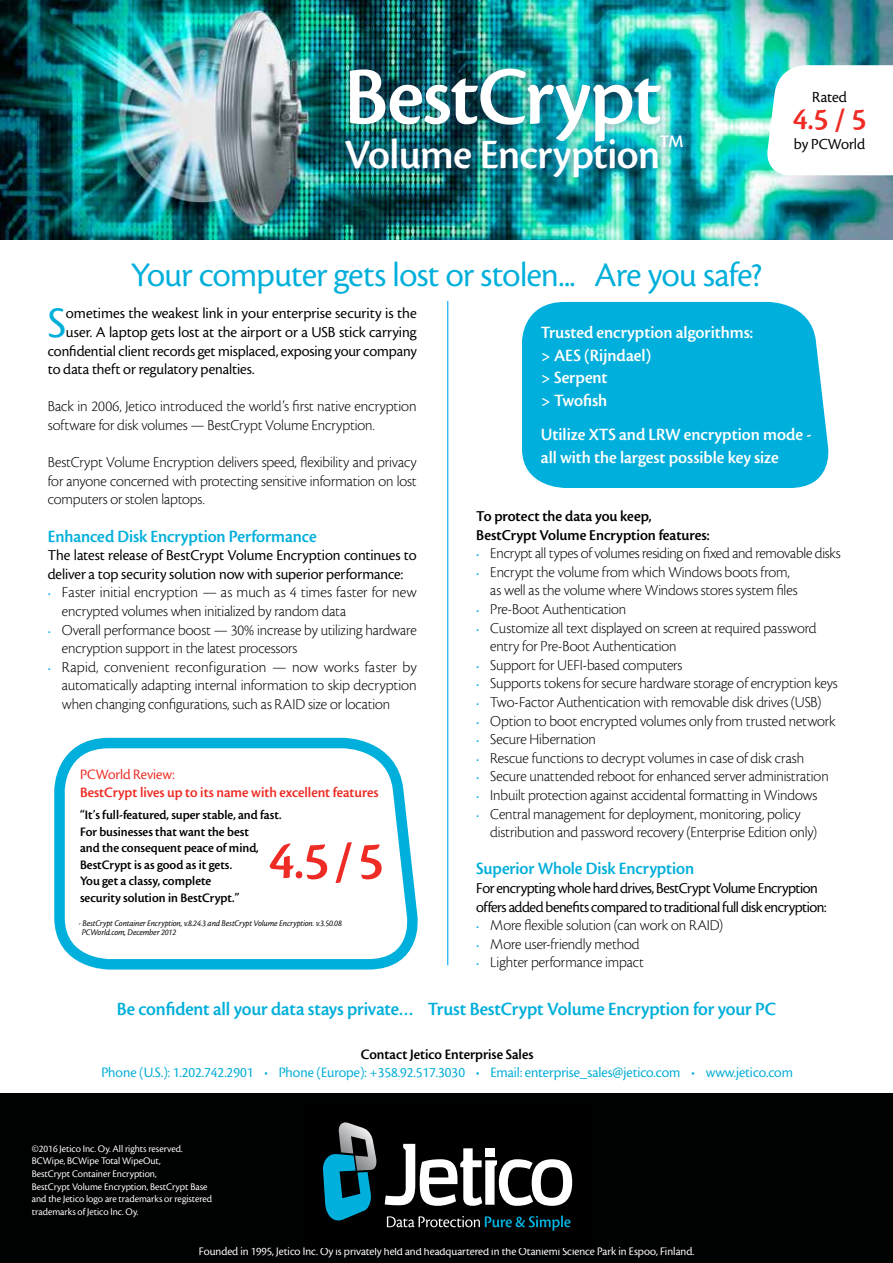
<style>
.page{position:relative;width:893px;height:1263px;background:#fff}
.page>*{position:absolute;margin:0;border:0;box-sizing:border-box;transform-origin:0 0}
.t1{font:600 85.5px "Cronos For SOK";letter-spacing:-.015em;color:#fff}
.t2{font:600 55.35px "Cronos For SOK";color:#ee2b24}
.t3{font:45.3px "Cronos For SOK";color:#00afdb}
.t4{font:600 43.5px "Cronos For SOK";letter-spacing:-.01em;color:#fff}
.t5{font:36px "Cronos For SOK";letter-spacing:-.015em;color:#00afdb}
.t6{font:600 32.1px "Cronos For SOK";color:#ee2b24}
.t7{font:600 19.5px "Cronos For SOK";letter-spacing:-.005em;color:#00afdb}
.t8{font:600 18.3px "Cronos For SOK";color:#fff}
.t9{font:600 18px/22.5px "Cronos For SOK";color:#fff}
.t10{font:600 18px "Cronos For SOK";letter-spacing:-.005em;color:#00afdb}
.t11{font:16.05px "Cronos For SOK";color:#000}
.t12{font:300 15.75px/18.6px "Cronos For SOK";letter-spacing:-.005em;color:#000}
.t13{font:15.75px/18.6px "Cronos For SOK";letter-spacing:-.005em;color:#000}
.t14{font:15.75px/18.6px "Cronos For SOK";letter-spacing:-.03em;color:#000}
.t15{font:600 15.75px/18.6px "Cronos For SOK";color:#000}
.t16{font:15px "Cronos For SOK";color:#00add6}
.t17{font:600 15px "Cronos For SOK";color:#ee2b24}
.t18{font:600 15px "Cronos For SOK";color:#000}
.t19{font:15px "Cronos For SOK";color:#ee2b24}
.t20{font:600 13.5px/16.5px "Cronos For SOK";color:#000}
.t21{font:12px "Cronos For SOK";color:#fff}
.t22{font:10.5px/12.6px "Cronos For SOK";color:#fff}
.t23{font:italic 9px/9px "Cronos For SOK";color:#000}
.s1{font-size:12px;color:#00aeef}
</style>
<div class="page">
<img style="left:0;top:0;width:893px;height:240px">
<div style="left:0;top:1094px;width:893px;height:169px;background:#000101"></div>
<hr style="left:447px;top:301px;width:1px;height:664px;background:#00aeef">
<div style="left:522px;top:302px;width:307px;height:186px;background:#00afdb"></div>
<div style="left:334px;top:57px;width:360px;height:132px;background:#1f5b86;opacity:.55"></div>
<svg style="left:49px;top:737px;width:375px;height:357px"></svg>
<svg style="left:766px;top:64px;width:127px;height:115px"></svg>
<svg style="left:323px;top:1122px;width:54px;height:99px"></svg>
<svg style="left:385px;top:1144px;width:187px;height:62px"></svg>
<svg style="left:387px;top:1215px;width:183px;height:16px"></svg>
<h1 class="t1" style="left:344px;top:51px;width:319px">BestCrypt</h1>
<h3 class="t4" style="left:344px;top:132px;width:317px">Volume Encryption</h3>
<p class="t8" style="left:659px;top:132px;width:26px">TM</p>
<p class="t11" style="left:812px;top:89px;width:36px">Rated</p>
<h3 class="t6" style="left:793px;top:102px;width:75px">4.5 / 5</h3>
<p class="t11" style="left:794px;top:135px;width:73px">by PCWorld</p>
<h3 class="t5" style="left:131px;top:256px;width:633px">Your computer gets lost or stolen... Are you safe?</h3>
<h3 class="t3" style="left:48px;top:300px;width:20px">S</h3>
<p class="t13" style="left:66px;top:305px;width:352px">ometimes the weakest link in your enterprise security is the</p>
<p class="t13" style="left:66px;top:323px;width:352px">user. A laptop gets lost at the airport or a USB stick carrying</p>
<p class="t13" style="left:48px;top:342px;width:370px">confidential client records get misplaced, exposing your company</p>
<p class="t13" style="left:48px;top:360px;width:208px">to data theft or regulatory penalties.</p>
<p class="t12" style="left:48px;top:398px;width:370px">Back in 2006, Jetico introduced the world’s first native encryption software for disk volumes — BestCrypt Volume Encryption.</p>
<p class="t12" style="left:48px;top:453px;width:370px;text-align:justify">BestCrypt Volume Encryption delivers speed, flexibility and privacy for anyone concerned with protecting sensitive information on lost computers or stolen laptops.</p>
<p class="t10" style="left:48px;top:526px;width:270px">Enhanced Disk Encryption Performance</p>
<p class="t13" style="left:48px;top:546px;width:370px">The latest release of BestCrypt Volume Encryption continues to deliver a top security solution now with superior performance:</p>
<p class="t12" style="left:62px;top:584px;width:356px;text-indent:-14px"><span class="s1">•</span> Faster initial encryption — as much as 4 times faster for new encrypted volumes when initialized by random data</p>
<p class="t12" style="left:62px;top:621px;width:356px;text-indent:-14px"><span class="s1">•</span> Overall performance boost — 30% increase by utilizing hardware encryption support in the latest processors</p>
<p class="t12" style="left:62px;top:658px;width:356px;text-align:justify;text-indent:-14px"><span class="s1">•</span> Rapid, convenient reconfiguration — now works faster by automatically adapting internal information to skip decryption when changing configurations, such as RAID size or location</p>
<p class="t19" style="left:80px;top:766px;width:96px">PCWorld Review:</p>
<p class="t17" style="left:80px;top:784px;width:300px">BestCrypt lives up to its name with excellent features</p>
<p class="t20" style="left:80px;top:807px;width:203px">“It’s full-featured, super stable, and fast.<br>For businesses that want the best<br>and the consequent peace of mind, BestCrypt is as good as it gets.<br>You get a classy, complete<br>security solution in BestCrypt.”</p>
<p class="t23" style="left:82px;top:919px;width:262px;text-indent:-3px">- BestCrypt Container Encryption, v.8.24.3 and BestCrypt Volume Encryption. v.3.50.08<br>PCWorld.com, December 2012</p>
<h2 class="t2" style="left:269px;top:831px;width:117px">4.5 / 5</h2>
<p class="t9" style="left:541px;top:321px;width:214px">Trusted encryption algorithms: &gt; AES (Rijndael)<br>&gt; Serpent<br>&gt; Twofish</p>
<p class="t9" style="left:541px;top:423px;width:272px">Utilize XTS and LRW encryption mode - all with the largest possible key size</p>
<p class="t15" style="left:476px;top:507px;width:235px">To protect the data you keep,<br>BestCrypt Volume Encryption features:</p>
<p class="t12" style="left:476px;top:544px;width:366px"><span class="s1">•</span> Encrypt all types of volumes residing on fixed and removable disks</p>
<p class="t12" style="left:490px;top:563px;width:309px;text-indent:-14px"><span class="s1">•</span> Encrypt the volume from which Windows boots from, as well as the volume where Windows stores system files</p>
<p class="t12" style="left:476px;top:600px;width:152px"><span class="s1">•</span> Pre-Boot Authentication</p>
<p class="t12" style="left:490px;top:619px;width:328px;text-indent:-14px"><span class="s1">•</span> Customize all text displayed on screen at required password entry for Pre-Boot Authentication</p>
<p class="t12" style="left:476px;top:656px;width:208px"><span class="s1">•</span> Support for UEFI-based computers</p>
<p class="t12" style="left:476px;top:675px;width:363px"><span class="s1">•</span> Supports tokens for secure hardware storage of encryption keys</p>
<p class="t12" style="left:476px;top:693px;width:347px"><span class="s1">•</span> Two-Factor Authentication with removable disk drives (USB)</p>
<p class="t12" style="left:476px;top:712px;width:361px"><span class="s1">•</span> Option to boot encrypted volumes only from trusted network</p>
<p class="t12" style="left:476px;top:730px;width:121px"><span class="s1">•</span> Secure Hibernation</p>
<p class="t12" style="left:476px;top:749px;width:329px"><span class="s1">•</span> Rescue functions to decrypt volumes in case of disk crash</p>
<p class="t12" style="left:476px;top:768px;width:354px"><span class="s1">•</span> Secure unattended reboot for enhanced server administration</p>
<p class="t12" style="left:476px;top:786px;width:343px"><span class="s1">•</span> Inbuilt protection against accidental formatting in Windows</p>
<p class="t12" style="left:490px;top:805px;width:328px;text-indent:-14px"><span class="s1">•</span> Central management for deployment, monitoring, policy distribution and password recovery (Enterprise Edition only)</p>
<p class="t10" style="left:476px;top:859px;width:219px">Superior Whole Disk Encryption</p>
<p class="t14" style="left:476px;top:879px;width:352px">For encrypting whole hard drives, BestCrypt Volume Encryption offers added benefits compared to traditional full disk encryption:</p>
<p class="t12" style="left:476px;top:916px;width:249px"><span class="s1">•</span> More flexible solution (can work on RAID)</p>
<p class="t12" style="left:476px;top:935px;width:165px"><span class="s1">•</span> More user-friendly method</p>
<p class="t12" style="left:476px;top:954px;width:169px"><span class="s1">•</span> Lighter performance impact</p>
<p class="t7" style="left:117px;top:998px;width:661px">Be confident all your data stays private… Trust BestCrypt Volume Encryption for your PC</p>
<p class="t18" style="left:361px;top:1047px;width:174px">Contact Jetico Enterprise Sales</p>
<p class="t16" style="left:101px;top:1065px;width:693px">Phone (U.S.): 1.202.742.2901 • Phone (Europe): +358.92.517.3030 • Email: enterprise_sales@jetico.com • www.jetico.com</p>
<p class="t22" style="left:32px;top:1142px;width:182px">©2016 Jetico Inc. Oy. All rights reserved.<br>BCWipe, BCWipe Total WipeOut,<br>BestCrypt Container Encryption,<br>BestCrypt Volume Encryption, BestCrypt Base and the Jetico logo are trademarks or registered trademarks of Jetico Inc. Oy.</p>
<p class="t21" style="left:199px;top:1245px;width:497px">Founded in 1995, Jetico Inc. Oy is privately held and headquartered in the Otaniemi Science Park in Espoo, Finland.</p>
</div>
